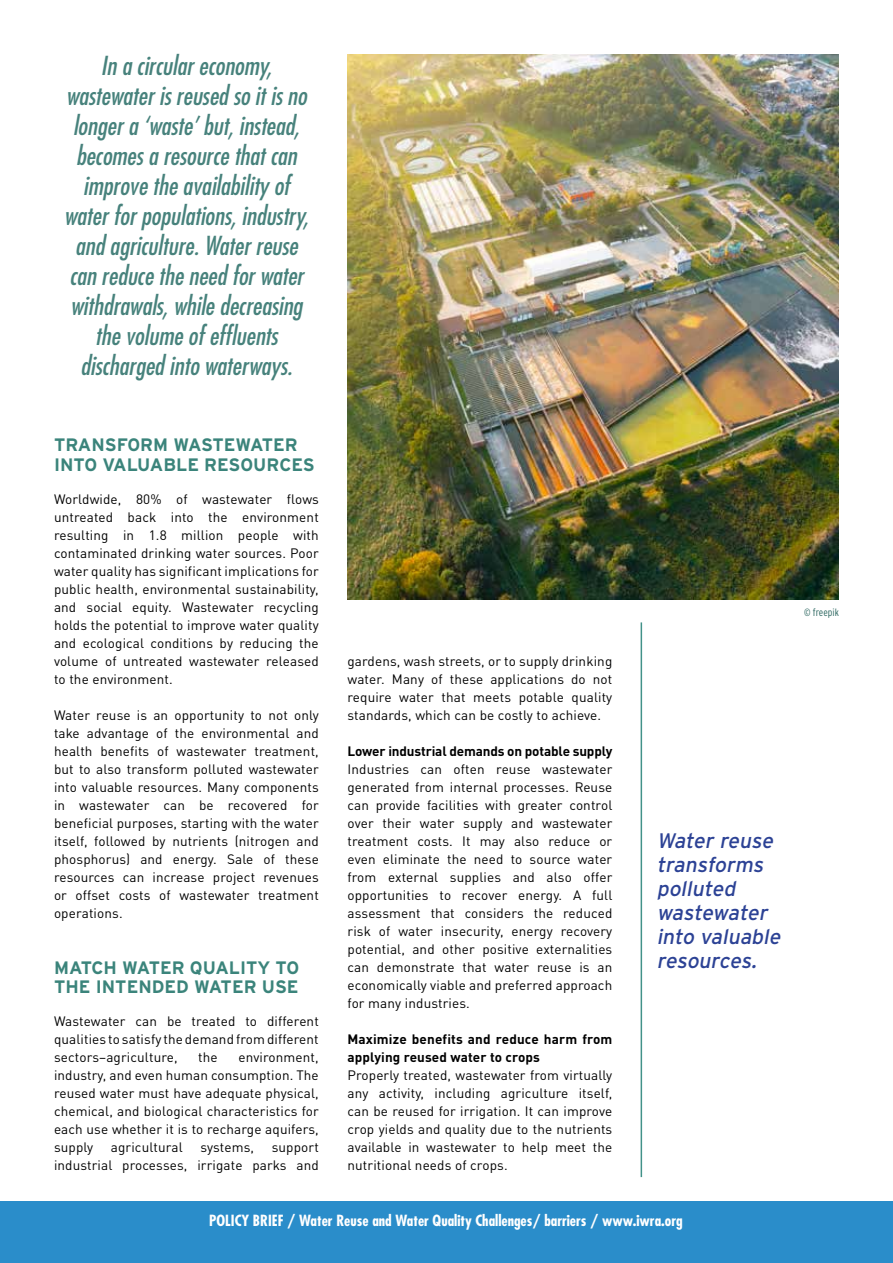
<style>
.page{position:relative;width:893px;height:1263px;background:#fff}
.page>*{position:absolute;margin:0;border:0;box-sizing:border-box;transform-origin:0 0}
.t1{font:italic condensed 25.5px/30px "Futura";color:#47827c;text-align:center}
.t2{font:italic 21px/24px "Interstate";color:#2c4295}
.t3{font:700 18px/19.5px "Interstate";color:#3b847b}
.t4{font:700 condensed 15px "Futura";color:#fff}
.t5{font:13.5px/18px "DIN Pro";letter-spacing:.01em;color:#000;text-align:justify}
.t6{font:700 13.5px/18px "DIN Pro";letter-spacing:.005em;color:#000}
.t7{font:300 condensed 10.5px "Interstate";color:#2a655e}
</style>
<div class="page">
<div style="left:0;top:1201px;width:893px;height:62px;background:#2a8dca"></div>
<hr style="left:641px;top:622px;width:1px;height:555px;background:#429289">
<img style="left:347px;top:54px;width:492px;height:546px">
<p class="t1" style="left:64px;top:50px;width:251px">Inacirculareconomy, wastewaterisreusedsoitisno longera‘waste’but,instead, becomesaresourcethatcan improvetheavailability of waterforpopulations,industry, andagriculture.Waterreuse canreducetheneedforwater withdrawals,whiledecreasing thevolumeofeffluents dischargedintowaterways.</p>
<h3 class="t3" style="left:54px;top:435px;width:262px">TRANSFORM WASTEWATER<br>INTO VALUABLE RESOURCES</h3>
<p class="t5" style="left:54px;top:489px;width:266px">Worldwide, 80% of wastewater flows untreated back into the environment resulting in 1.8 million people with contaminated drinking water sources. Poor water quality has significant implications for public health, environmental sustainability, and social equity. Wastewater recycling holds the potential to improve water quality and ecological conditions by reducing the volume of untreated wastewater released to the environment.</p>
<p class="t5" style="left:54px;top:705px;width:266px">Water reuse is an opportunity to not only take advantage of the environmental and health benefits of wastewater treatment, but to also transform polluted wastewater into valuable resources. Many components in wastewater can be recovered for beneficial purposes, starting with the water itself, followed by nutrients (nitrogen and phosphorus) and energy. Sale of these resources can increase project revenues or offset costs of wastewater treatment operations.</p>
<h3 class="t3" style="left:54px;top:957px;width:247px">MATCH WATER QUALITY TO<br>THE INTENDED WATER USE</h3>
<p class="t5" style="left:54px;top:1011px;width:266px">Wastewater can be treated to different qualities to satisfy the demand from different sectors–agriculture,</p>
<p class="t5" style="left:54px;top:1047px;width:266px;text-indent:184px">environment, industry, and even human consumption. The reused water must have adequate physical, chemical, and biological characteristics for each use whether it is to recharge aquifers, supply</p>
<p class="t5" style="left:198px;top:1047px;width:21px">the</p>
<p class="t5" style="left:111px;top:1137px;width:73px">agricultural</p>
<p class="t5" style="left:200px;top:1137px;width:55px">systems,</p>
<p class="t5" style="left:54px;top:1137px;width:266px;text-align:right">support<br>industrial processes, irrigate parks and</p>
<p class="t5" style="left:347px;top:651px;width:266px">gardens, wash streets, or to supply drinking water. Many of these applications do not require water that meets potable quality standards, which can be costly to achieve.</p>
<p class="t6" style="left:347px;top:740px;width:266px">Lower industrial demands on potable supply</p>
<p class="t5" style="left:347px;top:759px;width:266px">Industries can often reuse wastewater generated from internal processes. Reuse can provide facilities with greater control over their water supply and wastewater treatment costs. It may also reduce or even eliminate the need to source water from external supplies and also offer opportunities to recover energy. A full assessment that considers the reduced risk of water insecurity, energy recovery potential, and other positive externalities can demonstrate that water reuse is an economically viable and preferred approach for many industries.</p>
<p class="t6" style="left:347px;top:1028px;width:266px">Maximize benefits and reduce harm from applying reused water to crops</p>
<p class="t5" style="left:347px;top:1065px;width:266px">Properly treated, wastewater from virtually any activity, including agriculture itself, can be reused for irrigation. It can improve crop yields and quality due to the nutrients available in wastewater to help meet the nutritional needs of crops.</p>
<h2 class="t2" style="left:657px;top:829px;width:129px">Water reuse transforms polluted wastewater into valuable resources.</h2>
<p class="t4" style="left:209px;top:1211px;width:475px">POLICY BRIEF / Water Reuse and Water Quality Challenges/ barriers / www.iwra.org</p>
<p class="t7" style="left:804px;top:606px;width:36px">© freepik</p>
</div>
